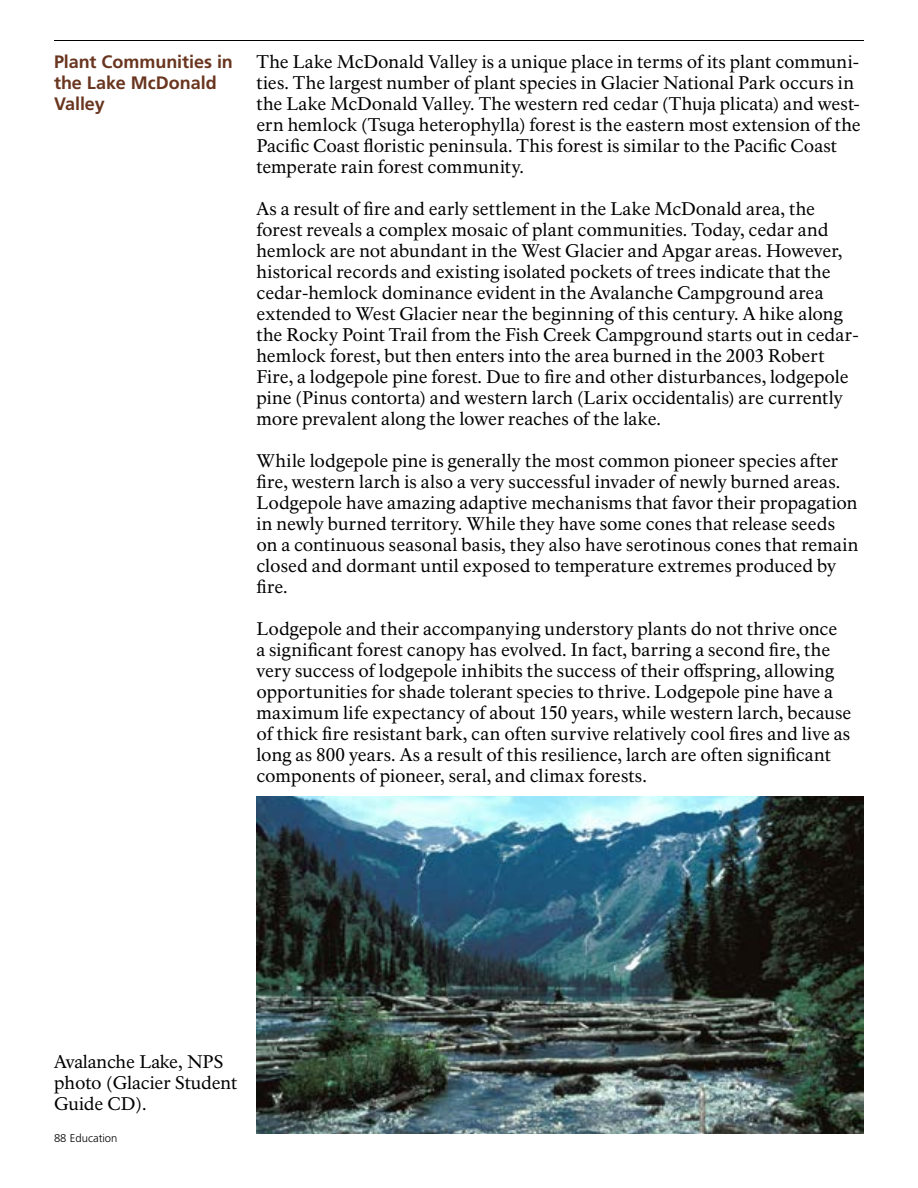
<style>
.page{position:relative;width:918px;height:1188px;background:#fff}
.page>*{position:absolute;margin:0;border:0;box-sizing:border-box;transform-origin:0 0}
.t1{font:18px/21px "NPS Rawlinson OT";color:#000}
.t2{font:700 18px/21px "Frutiger LT Std";letter-spacing:-.005em;color:#69351f}
.t3{font:300 11.25px "Frutiger LT Std";color:#000}
</style>
<div class="page">
<hr style="left:54px;top:40px;width:810px;height:1px;background:#000">
<img style="left:256px;top:796px;width:608px;height:338px">
<p class="t2" style="left:54px;top:51px;width:180px">Plant Communities in the Lake McDonald<br>Valley</p>
<p class="t1" style="left:256px;top:51px;width:606px">The Lake McDonald Valley is a unique place in terms of its plant communi&shy;ties. The largest number of plant species in Glacier National Park occurs in the Lake McDonald Valley. The western red cedar (Thuja plicata) and west&shy;ern hemlock (Tsuga heterophylla) forest is the eastern most extension of the Pacific Coast floristic peninsula. This forest is similar to the Pacific Coast temperate rain forest community.</p>
<p class="t1" style="left:256px;top:198px;width:604px">As a result of fire and early settlement in the Lake McDonald area, the forest reveals a complex mosaic of plant communities. Today, cedar and hemlock are not abundant in the West Glacier and Apgar areas. However, historical records and existing isolated pockets of trees indicate that the cedar-hemlock dominance evident in the Avalanche Campground area extended to West Glacier near the beginning of this century. A hike along the Rocky Point Trail from the Fish Creek Campground starts out in cedar&shy;hemlock forest, but then enters into the area burned in the 2003 Robert Fire, a lodgepole pine forest. Due to fire and other disturbances, lodgepole pine (Pinus contorta) and western larch (Larix occidentalis) are currently more prevalent along the lower reaches of the lake.</p>
<p class="t1" style="left:256px;top:450px;width:604px">While lodgepole pine is generally the most common pioneer species after fire, western larch is also a very successful invader of newly burned areas.<br>Lodgepole have amazing adaptive mechanisms that favor their propagation in newly burned territory. While they have some cones that release seeds on a continuous seasonal basis, they also have serotinous cones that remain closed and dormant until exposed to temperature extremes produced by fire.</p>
<p class="t1" style="left:256px;top:618px;width:596px">Lodgepole and their accompanying understory plants do not thrive once<br>a significant forest canopy has evolved. In fact, barring a second fire, the very success of lodgepole inhibits the success of their offspring, allowing opportunities for shade tolerant species to thrive. Lodgepole pine have a maximum life expectancy of about 150 years, while western larch, because of thick fire resistant bark, can often survive relatively cool fires and live as long as 800 years. As a result of this resilience, larch are often significant components of pioneer, seral, and climax forests.</p>
<p class="t1" style="left:54px;top:1052px;width:185px">Avalanche Lake, NPS photo (Glacier Student<br>Guide CD).</p>
<p class="t3" style="left:54px;top:1132px;width:65px">88 Education</p>
</div>
